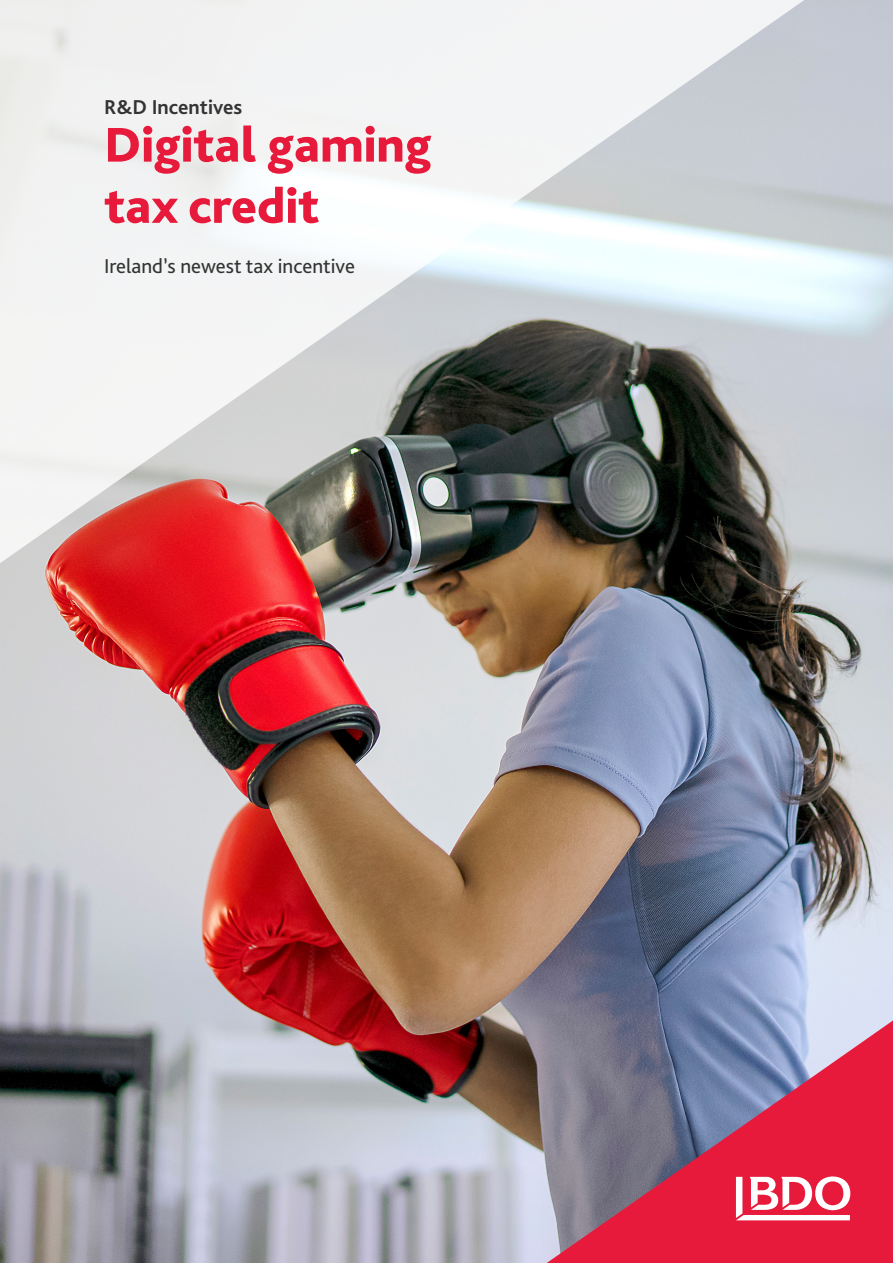
<style>
.page{position:relative;width:893px;height:1263px;background:#fff}
.page>*{position:absolute;margin:0;border:0;box-sizing:border-box;transform-origin:0 0}
.Cover_title{font:800 51px/61.2px "Bliss Pro";color:#e81a3b}
.Cover_subtitle{font:21px "Bliss Pro";color:#333}
.Industry_descriptor{font:700 21px "Bliss Pro";color:#333}
</style>
<div class="page">
<img style="left:0;top:0;width:893px;height:1263px">
<img style="left:0;top:0;width:882px;height:665px">
<svg style="left:529px;top:1012px;width:364px;height:251px;background:#ae5a75"></svg>
<svg style="left:736px;top:1176px;width:114px;height:44px"></svg>
<p class="Industry_descriptor" style="left:104px;top:94px;width:140px">R&amp;D Incentives</p>
<p class="Cover_title" style="left:104px;top:113px;width:329px">Digital gaming tax credit</p>
<p class="Cover_subtitle" style="left:104px;top:253px;width:252px">Ireland’s newest tax incentive</p>
</div>
